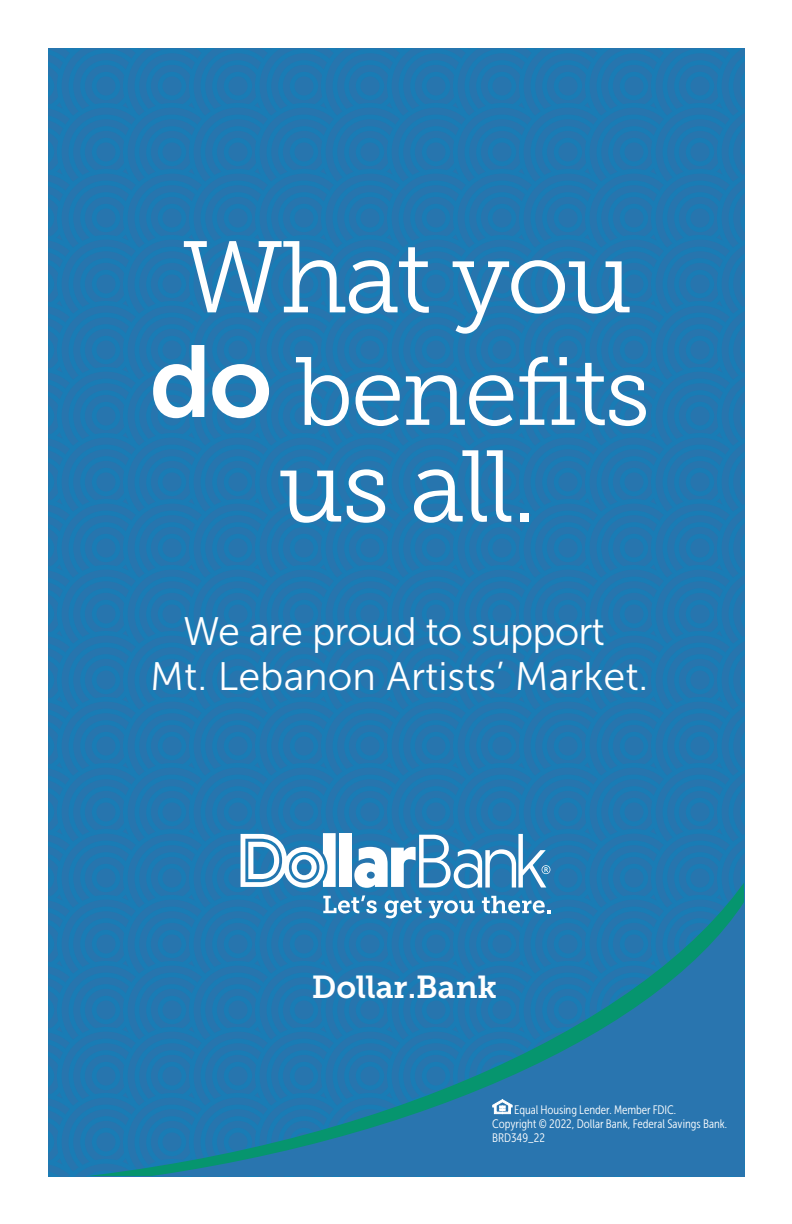
<style>
.page{position:relative;width:792px;height:1224px;background:#fff}
.page>*{position:absolute;margin:0;border:0;box-sizing:border-box;transform-origin:0 0}
.t1{font:101.4px "Museo Slab 300";letter-spacing:-.025em;color:#fff}
.t2{font:96.6px "Museo Slab 300";letter-spacing:-.025em;color:#fff}
.t3{font:39.6px/45.8px "Museo Sans 300";color:#fff;text-align:center}
.t4{font:31.6px "Museo Slab 700";color:#fff}
.t5{font:12.2px/14px "Museo Sans Cond 300";color:#fff}
.s1{font-family:"Museo Sans 700";font-size:101.4px}
</style>
<div class="page">
<div style="left:48px;top:48px;width:696px;height:1128px;background:#2575ae"></div>
<svg style="left:89px;top:830px;width:655px;height:346px"></svg>
<svg style="left:91px;top:873px;width:653px;height:303px"></svg>
<div style="left:339px;top:833px;width:13px;height:54px;background:#fff"></div>
<svg style="left:354px;top:834px;width:196px;height:54px"></svg>
<svg style="left:241px;top:833px;width:95px;height:55px"></svg>
<svg style="left:323px;top:895px;width:54px;height:18px"></svg>
<svg style="left:385px;top:897px;width:37px;height:21px"></svg>
<svg style="left:429px;top:900px;width:46px;height:18px"></svg>
<svg style="left:482px;top:896px;width:68px;height:17px"></svg>
<svg style="left:492px;top:1099px;width:20px;height:15px"></svg>
<h1 class="t1" style="left:182px;top:222px;width:452px">What you</h1>
<h2 class="t2" style="left:150px;top:339px;width:502px"><span class="s1">do</span> benefits</h2>
<h1 class="t1" style="left:279px;top:431px;width:259px">us all.</h1>
<h3 class="t3" style="left:150px;top:608px;width:500px">We are proud to support<br>Mt. Lebanon Artists’ Market.</h3>
<h3 class="t4" style="left:312px;top:970px;width:187px">Dollar.Bank</h3>
<p class="t5" style="left:514px;top:1103px;width:163px">Equal Housing Lender. Member FDIC.</p>
<p class="t5" style="left:492px;top:1117px;width:236px">Copyright © 2022, Dollar Bank, Federal Savings Bank.<br>BRD349_22</p>
</div>
